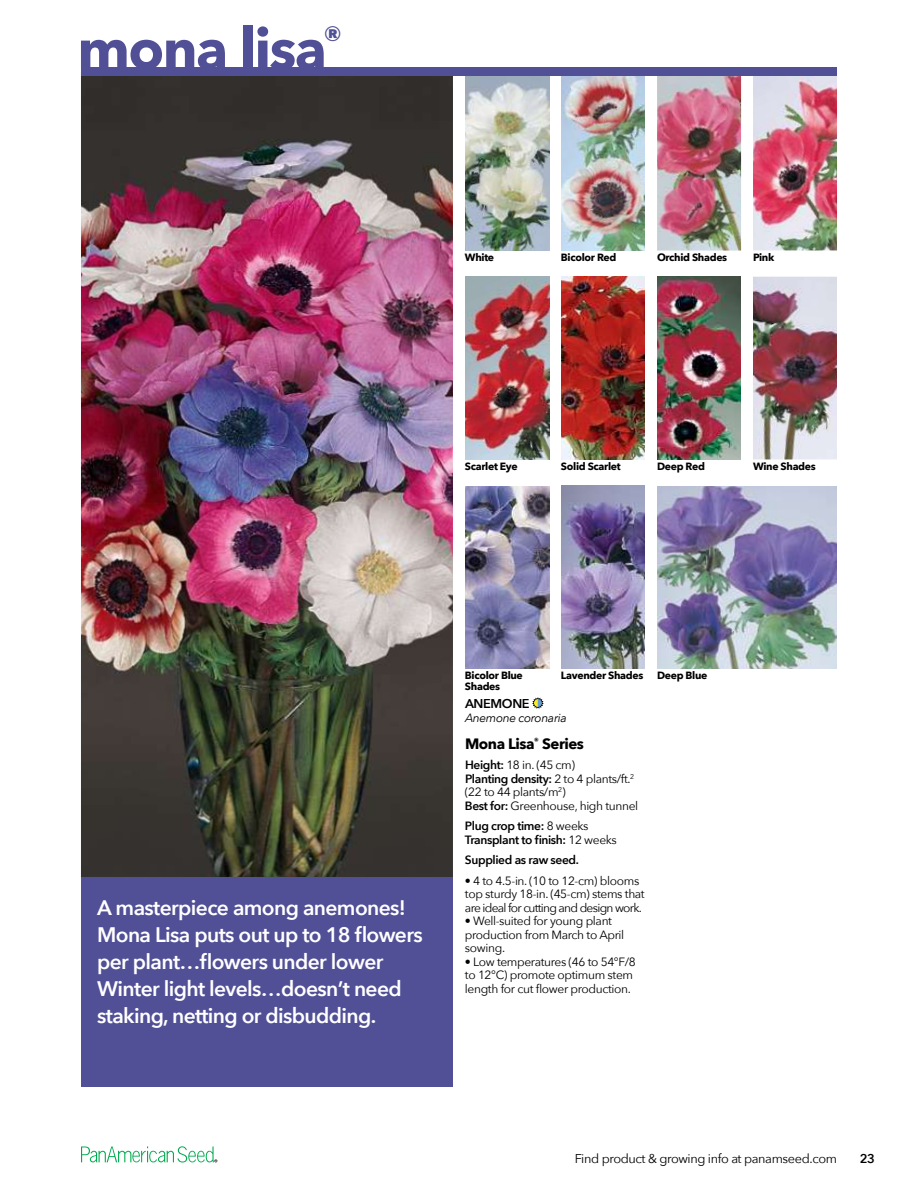
<style>
.page{position:relative;width:918px;height:1188px;background:#fff}
.page>*{position:absolute;margin:0;border:0;box-sizing:border-box;transform-origin:0 0}
.t1{font:700 57px "Avenir Next";letter-spacing:-.03em;color:#514f96}
.t2{font:600 21px/27px "Avenir Next";letter-spacing:-.03em;color:#fff}
.t3{font:700 15px "Avenir Next";letter-spacing:-.03em;color:#000}
.t4{font:12.75px "Avenir Next";letter-spacing:-.03em;color:#000}
.t5{font:600 12.75px "Avenir Next";letter-spacing:-.03em;color:#000}
.t6{font:12px/13.5px "Avenir Next";letter-spacing:-.03em;color:#000}
.t7{font:600 12px/13.5px "Avenir Next";letter-spacing:-.03em;color:#000}
.t8{font:italic 12px "Avenir Next";letter-spacing:-.03em;color:#000}
.t9{font:700 10.5px/10.5px "Avenir Next";letter-spacing:-.03em;color:#000}
.s1{font-weight:600}
.s2{font-weight:400}
</style>
<div class="page">
<svg style="left:81px;top:1146px;width:136px;height:16px"></svg>
<img style="left:81px;top:76px;width:372px;height:802px">
<img style="left:657px;top:486px;width:180px;height:183px">
<img style="left:753px;top:76px;width:84px;height:174px">
<img style="left:465px;top:486px;width:84px;height:183px">
<img style="left:657px;top:76px;width:84px;height:175px">
<img style="left:657px;top:277px;width:84px;height:183px">
<img style="left:561px;top:76px;width:84px;height:175px">
<img style="left:561px;top:486px;width:84px;height:182px">
<img style="left:561px;top:277px;width:84px;height:183px">
<img style="left:465px;top:76px;width:84px;height:174px">
<img style="left:465px;top:277px;width:84px;height:183px">
<img style="left:753px;top:277px;width:84px;height:182px">
<div style="left:81px;top:68px;width:756px;height:8px;background:#514f96"></div>
<svg style="left:532px;top:697px;width:12px;height:12px"></svg>
<div style="left:81px;top:878px;width:372px;height:209px;background:#514f96"></div>
<h1 class="t1" style="left:77px;top:14px;width:267px">mona lisa<sup>®</sup></h1>
<p class="t9" style="left:465px;top:252px;width:31px">White</p>
<p class="t9" style="left:561px;top:252px;width:57px">Bicolor Red</p>
<p class="t9" style="left:657px;top:252px;width:72px">Orchid Shades</p>
<p class="t9" style="left:753px;top:252px;width:23px">Pink</p>
<p class="t9" style="left:465px;top:461px;width:54px">Scarlet Eye</p>
<p class="t9" style="left:753px;top:461px;width:64px">Wine Shades</p>
<p class="t9" style="left:561px;top:461px;width:61px">Solid Scarlet</p>
<p class="t9" style="left:657px;top:461px;width:49px">Deep Red</p>
<h2 class="t2" style="left:97px;top:894px;width:327px">A masterpiece among anemones!<br>Mona Lisa puts out up to 18 flowers per plant…flowers under lower<br>Winter light levels…doesn’t need staking, netting or disbudding.</h2>
<p class="t9" style="left:465px;top:670px;width:59px">Bicolor Blue<br>Shades</p>
<p class="t9" style="left:561px;top:670px;width:84px">Lavender Shades</p>
<p class="t5" style="left:465px;top:696px;width:66px">ANEMONE</p>
<p class="t8" style="left:465px;top:710px;width:103px">Anemone coronaria</p>
<p class="t3" style="left:465px;top:734px;width:121px">Mona Lisa<sup>®</sup> Series</p>
<p class="t6" style="left:465px;top:758px;width:175px"><span class="s1">Height:</span> 18 in. (45 cm)<br><span class="s1">Planting density:</span> 2 to 4 plants/ft.<sup>2 </sup>(22 to 44 plants/m<sup>2</sup>)<br><span class="s1">Best for:</span> Greenhouse, high tunnel</p>
<p class="t7" style="left:465px;top:819px;width:153px">Plug crop time: <span class="s2">8 weeks<br></span>Transplant to finish: <span class="s2">12 weeks</span></p>
<p class="t7" style="left:465px;top:853px;width:116px">Supplied as raw seed.</p>
<p class="t6" style="left:465px;top:874px;width:181px">• 4 to 4.5-in. (10 to 12-cm) blooms top sturdy 18-in. (45-cm) stems that are ideal for cutting and design work.</p>
<p class="t6" style="left:465px;top:914px;width:161px">• Well-suited for young plant production from March to April sowing.</p>
<p class="t6" style="left:465px;top:955px;width:172px">• Low temperatures (46 to 54°F/8 to 12°C) promote optimum stem length for cut flower production.</p>
<p class="t9" style="left:657px;top:670px;width:52px">Deep Blue</p>
<p class="t4" style="left:575px;top:1150px;width:264px">Find product &amp; growing info at panamseed.com</p>
<p class="t5" style="left:860px;top:1150px;width:17px">23</p>
</div>
